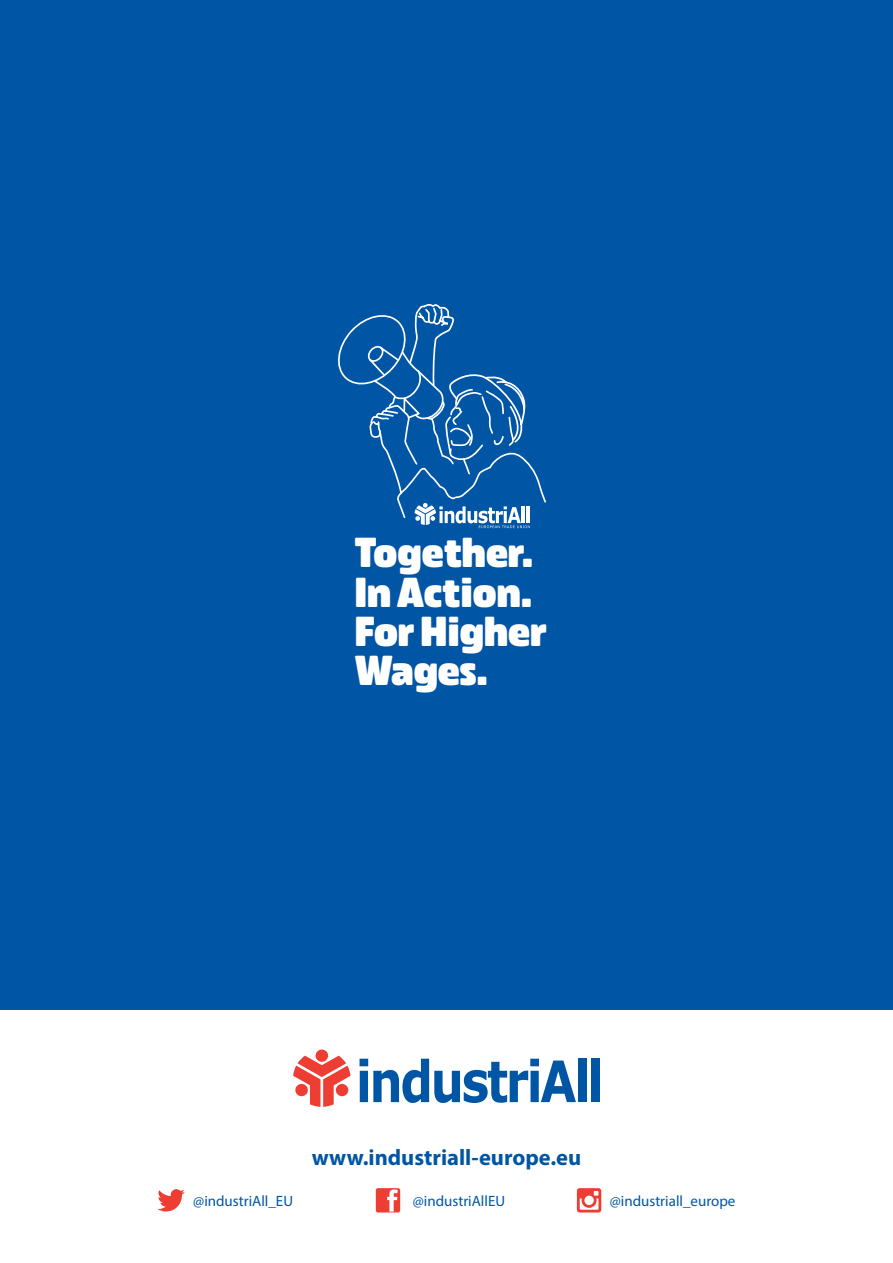
<style>
.page{position:relative;width:893px;height:1263px;background:#fff}
.page>*{position:absolute;margin:0;border:0;box-sizing:border-box;transform-origin:0 0}
.t1{font:900 39px/39px "Izquierda";color:#fff}
.t2{font:700 22.5px "Myriad Pro";color:#0155a5}
.t3{font:15px "Myriad Pro";color:#0155a5}
</style>
<div class="page">
<div style="left:0;top:0;width:893px;height:1010px;background:#0155a5"></div>
<svg style="left:360px;top:1059px;width:216px;height:44px"></svg>
<div style="left:578px;top:1059px;width:8px;height:43px;background:#0155a5"></div>
<div style="left:592px;top:1059px;width:8px;height:43px;background:#0155a5"></div>
<svg style="left:293px;top:1049px;width:57px;height:58px"></svg>
<svg style="left:157px;top:1189px;width:28px;height:22px"></svg>
<div style="left:376px;top:1188px;width:24px;height:24px;background:#ee3e34;border-radius:2px"></div>
<svg style="left:387px;top:1189px;width:11px;height:22px"></svg>
<svg style="left:577px;top:1188px;width:24px;height:24px"></svg>
<svg style="left:338px;top:304px;width:208px;height:225px"></svg>
<p class="t1" style="left:355px;top:537px;width:194px">Together.<br>In Action.<br>For Higher<br>Wages.</p>
<p class="t2" style="left:312px;top:1143px;width:271px">www.industriall-europe.eu</p>
<p class="t3" style="left:193px;top:1192px;width:101px">@industriAll_EU</p>
<p class="t3" style="left:413px;top:1192px;width:94px">@industriAllEU</p>
<p class="t3" style="left:610px;top:1192px;width:127px">@industriall_europe</p>
</div>
